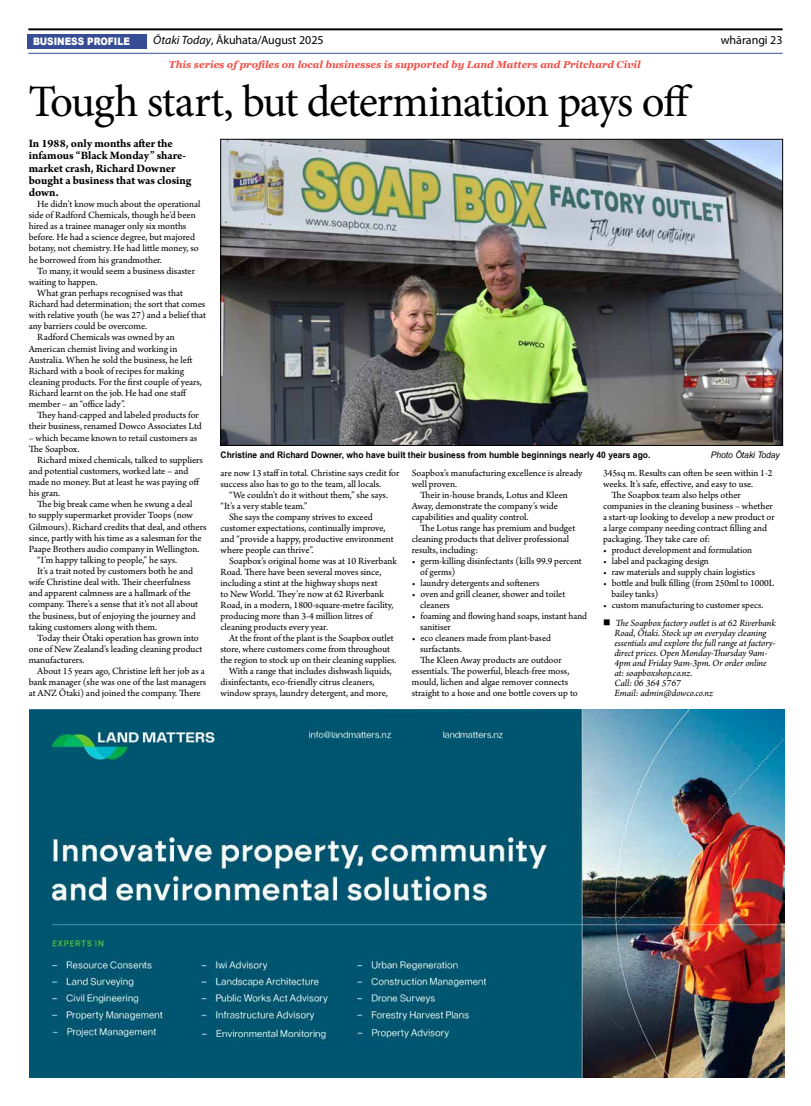
<style>
.page{position:relative;width:811px;height:1106px;background:#fff}
.page>*{position:absolute;margin:0;border:0;box-sizing:border-box;transform-origin:0 0}
.t1{font:45px "Minion Pro";letter-spacing:-.035em;color:#000}
.t2{font:700 12px/12.1px "Arno Pro";letter-spacing:-.005em;color:#000}
.t3{font:12px "Myriad Pro";color:#000}
.t4{font:900 10.3px "Arial";color:#fff;scale:.87 1}
.t5{font:10px/11.1px "Arno Pro";color:#000}
.t6{font:italic 10px/10px "Arno Pro";letter-spacing:-.005em;color:#000}
.t7{font:italic 700 10px "Georgia";color:#f24a41}
.t8{font:700 9px "Arial Narrow";color:#000;scale:1.15 1}
.t9{font:italic 9px "Arial Narrow";color:#000;scale:1.15 1}
.s1{font-style:italic}
</style>
<div class="page">
<hr style="left:28px;top:28px;width:754px;height:2px;background:#000">
<img style="left:30px;top:709px;width:754px;height:368px">
<div style="left:27px;top:34px;width:119px;height:15px;background:#364d95"></div>
<hr style="left:28px;top:53px;width:754px;height:1px;background:#364d95">
<img style="left:222px;top:141px;width:558px;height:302px">
<div style="left:220px;top:139px;width:562px;height:306px;border:1px solid #000"></div>
<p class="t4" style="left:33px;top:34px;width:113px">BUSINESS PROFILE</p>
<p class="t3" style="left:153px;top:33px;width:172px"><span class="s1">Ōtaki Today</span>, Ākuhata/August 2025</p>
<p class="t3" style="left:720px;top:33px;width:63px">whārangi 23</p>
<p class="t7" style="left:169px;top:57px;width:473px">This series of profiles on local businesses is supported by Land Matters and Pritchard Civil</p>
<h1 class="t1" style="left:28px;top:71px;width:665px">Tough start, but determination pays off</h1>
<p class="t2" style="left:29px;top:138px;width:164px">In 1988, only months after the infamous “Black Monday” share&shy;market crash, Richard Downer bought a business that was closing down.</p>
<p class="t5" style="left:29px;top:199px;width:173px;text-indent:8px">He didn’t know much about the operational side of Radford Chemicals, though he’d been hired as a trainee manager only six months before. He had a science degree, but majored botany, not chemistry. He had little money, so he borrowed from his grandmother.</p>
<p class="t5" style="left:29px;top:266px;width:168px;text-indent:8px">To many, it would seem a business disaster waiting to happen.</p>
<p class="t5" style="left:37px;top:288px;width:147px">What gran perhaps recognised was that</p>
<p class="t5" style="left:29px;top:299px;width:178px">Richard had determination; the sort that comes</p>
<p class="t5" style="left:29px;top:310px;width:179px">with relative youth (he was 27) and a belief that</p>
<p class="t5" style="left:29px;top:321px;width:120px">any barriers could be overcome.</p>
<p class="t5" style="left:37px;top:332px;width:139px">Radford Chemicals was owned by an</p>
<p class="t5" style="left:29px;top:343px;width:150px">American chemist living and working in</p>
<p class="t5" style="left:29px;top:354px;width:165px">Australia. When he sold the business, he left</p>
<p class="t5" style="left:29px;top:366px;width:157px">Richard with a book of recipes for making</p>
<p class="t5" style="left:29px;top:377px;width:175px">cleaning products. For the first couple of years,</p>
<p class="t5" style="left:29px;top:388px;width:159px">Richard learnt on the job. He had one staff</p>
<p class="t5" style="left:29px;top:399px;width:98px">member – an “office lady”.</p>
<p class="t5" style="left:37px;top:410px;width:163px">They hand-capped and labeled products for</p>
<p class="t5" style="left:29px;top:421px;width:174px">their business, renamed Dowco Associates Ltd</p>
<p class="t5" style="left:29px;top:432px;width:170px">– which became known to retail customers as<br>The Soapbox.</p>
<p class="t5" style="left:29px;top:455px;width:176px;text-indent:8px">Richard mixed chemicals, talked to suppliers and potential customers, worked late – and made no money. But at least he was paying off his gran.</p>
<p class="t5" style="left:37px;top:499px;width:157px">The big break came when he swung a deal</p>
<p class="t5" style="left:29px;top:510px;width:166px">to supply supermarket provider Toops (now</p>
<p class="t5" style="left:29px;top:521px;width:179px">Gilmours). Richard credits that deal, and others</p>
<p class="t5" style="left:29px;top:532px;width:174px">since, partly with his time as a salesman for the</p>
<p class="t5" style="left:29px;top:544px;width:172px">Paape Brothers audio company in Wellington.</p>
<p class="t5" style="left:37px;top:555px;width:141px">“I’m happy talking to people,” he says.</p>
<p class="t5" style="left:37px;top:566px;width:157px">It’s a trait noted by customers both he and</p>
<p class="t5" style="left:29px;top:577px;width:163px">wife Christine deal with. Their cheerfulness</p>
<p class="t5" style="left:29px;top:588px;width:164px">and apparent calmness are a hallmark of the</p>
<p class="t5" style="left:29px;top:599px;width:171px">company. There’s a sense that it’s not all about</p>
<p class="t5" style="left:29px;top:610px;width:168px">the business, but of enjoying the journey and</p>
<p class="t5" style="left:29px;top:621px;width:130px">taking customers along with them.</p>
<p class="t5" style="left:37px;top:632px;width:163px">Today their Ōtaki operation has grown into</p>
<p class="t5" style="left:29px;top:644px;width:175px">one of New Zealand’s leading cleaning product</p>
<p class="t5" style="left:29px;top:655px;width:57px">manufacturers.</p>
<p class="t5" style="left:37px;top:666px;width:169px">About 15 years ago, Christine left her job as a</p>
<p class="t5" style="left:29px;top:677px;width:179px">bank manager (she was one of the last managers</p>
<p class="t5" style="left:29px;top:688px;width:174px">at ANZ Ōtaki) and joined the company. There</p>
<p class="t8" style="left:220px;top:448px;width:375px">Christine and Richard Downer, who have built their business from humble beginnings nearly 40 years ago.</p>
<p class="t9" style="left:711px;top:448px;width:61px">Photo Ōtaki Today</p>
<p class="t5" style="left:220px;top:468px;width:180px">are now 13 staff in total. Christine says credit for success also has to go to the team, all locals.</p>
<p class="t5" style="left:229px;top:490px;width:160px">“We couldn’t do it without them,” she says.</p>
<p class="t5" style="left:220px;top:501px;width:88px">“It’s a very stable team.”</p>
<p class="t5" style="left:229px;top:512px;width:145px">She says the company strives to exceed</p>
<p class="t5" style="left:220px;top:523px;width:166px">customer expectations, continually improve,</p>
<p class="t5" style="left:220px;top:534px;width:175px">and “provide a happy, productive environment</p>
<p class="t5" style="left:220px;top:545px;width:94px">where people can thrive”.</p>
<p class="t5" style="left:229px;top:556px;width:169px">Soapbox’s original home was at 10 Riverbank</p>
<p class="t5" style="left:220px;top:567px;width:162px">Road. There have been several moves since,</p>
<p class="t5" style="left:220px;top:578px;width:159px">including a stint at the highway shops next</p>
<p class="t5" style="left:220px;top:589px;width:165px">to New World. They’re now at 62 Riverbank</p>
<p class="t5" style="left:220px;top:600px;width:174px">Road, in a modern, 1800-square-metre facility,</p>
<p class="t5" style="left:220px;top:611px;width:153px">producing more than 3-4 million litres of</p>
<p class="t5" style="left:220px;top:622px;width:109px">cleaning products every year.</p>
<p class="t5" style="left:229px;top:633px;width:166px">At the front of the plant is the Soapbox outlet</p>
<p class="t5" style="left:220px;top:644px;width:171px">store, where customers come from throughout</p>
<p class="t5" style="left:220px;top:655px;width:178px">the region to stock up on their cleaning supplies.</p>
<p class="t5" style="left:229px;top:666px;width:164px">With a range that includes dishwash liquids,</p>
<p class="t5" style="left:221px;top:677px;width:155px">disinfectants, eco-friendly citrus cleaners,</p>
<p class="t5" style="left:221px;top:688px;width:169px">window sprays, laundry detergent, and more,</p>
<p class="t5" style="left:412px;top:468px;width:172px">Soapbox’s manufacturing excellence is already well proven.</p>
<p class="t5" style="left:412px;top:490px;width:158px;text-indent:8px">Their in-house brands, Lotus and Kleen<br>Away, demonstrate the company’s wide capabilities and quality control.</p>
<p class="t5" style="left:412px;top:523px;width:165px;text-indent:8px">The Lotus range has premium and budget cleaning products that deliver professional results, including:</p>
<p class="t5" style="left:420px;top:556px;width:163px;text-indent:-9px">• germ-killing disinfectants (kills 99.9 percent of germs)</p>
<p class="t5" style="left:412px;top:578px;width:129px">• laundry detergents and softeners</p>
<p class="t5" style="left:420px;top:589px;width:146px;text-indent:-9px">• oven and grill cleaner, shower and toilet cleaners</p>
<p class="t5" style="left:420px;top:611px;width:168px;text-indent:-9px">• foaming and flowing hand soaps, instant hand sanitiser</p>
<p class="t5" style="left:412px;top:633px;width:141px">• eco cleaners made from plant-based</p>
<p class="t5" style="left:420px;top:644px;width:43px">surfactants.</p>
<p class="t5" style="left:420px;top:655px;width:143px">The Kleen Away products are outdoor</p>
<p class="t5" style="left:412px;top:666px;width:159px">essentials. The powerful, bleach-free moss,</p>
<p class="t5" style="left:412px;top:677px;width:158px">mould, lichen and algae remover connects</p>
<p class="t5" style="left:412px;top:688px;width:167px">straight to a hose and one bottle covers up to</p>
<p class="t5" style="left:603px;top:468px;width:171px">345sq m. Results can often be seen within 1-2</p>
<p class="t5" style="left:603px;top:479px;width:152px">weeks. It’s safe, effective, and easy to use.</p>
<p class="t5" style="left:611px;top:490px;width:131px">The Soapbox team also helps other</p>
<p class="t5" style="left:603px;top:501px;width:171px">companies in the cleaning business – whether</p>
<p class="t5" style="left:603px;top:512px;width:173px">a start-up looking to develop a new product or</p>
<p class="t5" style="left:603px;top:523px;width:166px">a large company needing contract filling and</p>
<p class="t5" style="left:603px;top:534px;width:109px">packaging. They take care of:</p>
<p class="t5" style="left:603px;top:545px;width:151px">• product development and formulation</p>
<p class="t5" style="left:603px;top:556px;width:107px">• label and packaging design</p>
<p class="t5" style="left:603px;top:567px;width:154px">• raw materials and supply chain logistics</p>
<p class="t5" style="left:611px;top:578px;width:164px;text-indent:-9px">• bottle and bulk filling (from 250ml to 1000L bailey tanks)</p>
<p class="t5" style="left:603px;top:600px;width:162px">• custom manufacturing to customer specs.</p>
<p class="t6" style="left:614px;top:619px;width:163px;text-indent:-11px">■ The Soapbox factory outlet is at 62 Riverbank Road, Ōtaki. Stock up on everyday cleaning essentials and explore the full range at factory&shy;direct prices. Open Monday-Thursday 9am-4pm and Friday 9am-3pm. Or order online at: soapboxshop.co.nz.<br>Call: 06 364 5767<br>Email: admin@dowco.co.nz</p>
</div>
